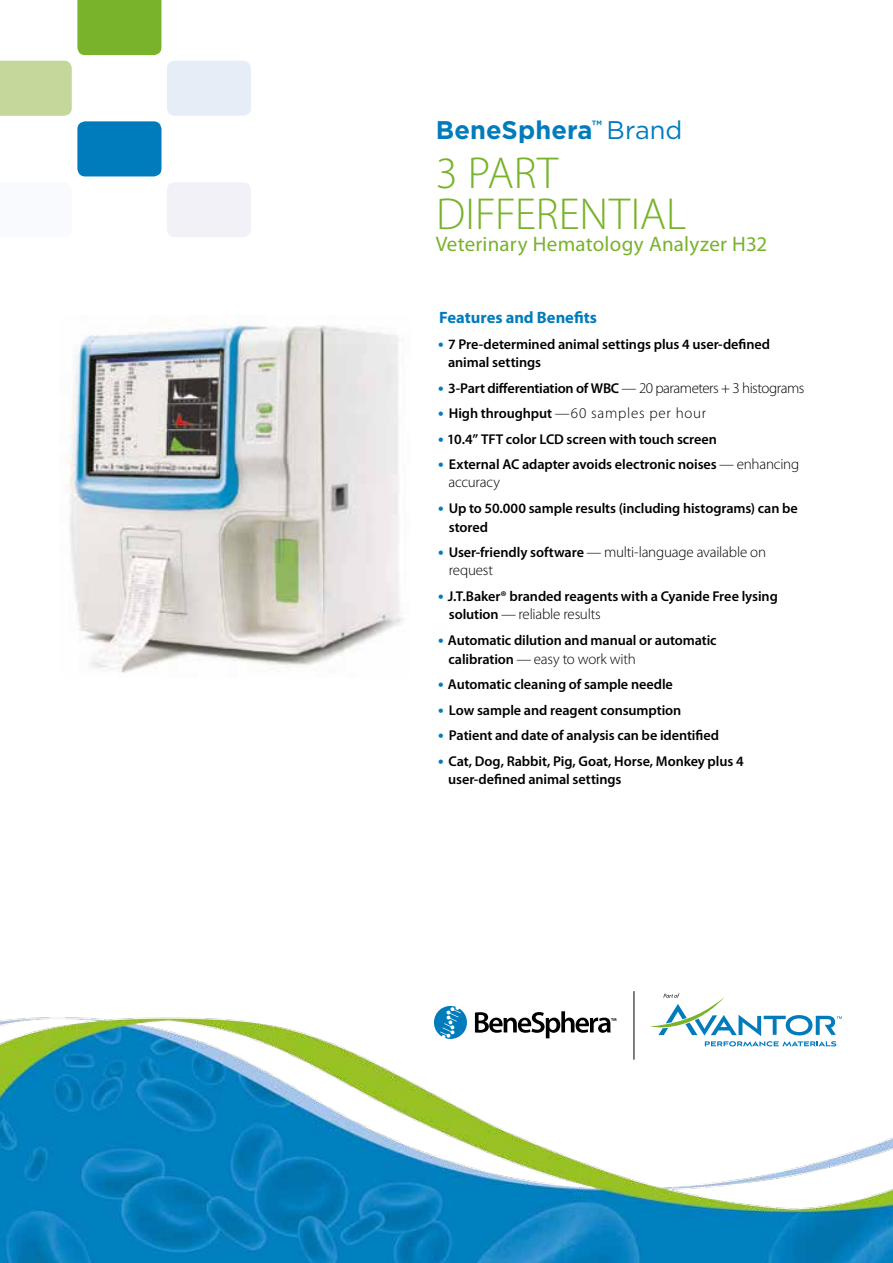
<style>
.page{position:relative;width:893px;height:1263px;background:#fff}
.page>*{position:absolute;margin:0;border:0;box-sizing:border-box;transform-origin:0 0}
.t1{font:300 45px/40.5px "Myriad Pro";color:#78b32b}
.t2{font:700 25.5px "Gotham";letter-spacing:.005em;color:#007cbd}
.t3{font:21px "Myriad Pro";letter-spacing:.01em;color:#78b32b}
.t4{font:700 16.5px "Myriad Pro";color:#007cbd}
.t5{font:300 15px/18px "Myriad Pro";letter-spacing:-.01em;color:#000}
.t6{font:300 15px "Myriad Pro";letter-spacing:.05em;color:#000}
.t7{font:600 14.25px/18.8px "Myriad Pro";letter-spacing:-.005em;color:#000}
.s1{font-weight:400}
.s2{font-weight:700;font-size:16.5px;color:#007cbd}
.s3{font-weight:300;font-size:15px}
.s4{font-weight:600;font-size:14.25px}
</style>
<div class="page">
<img style="left:0;top:996px;width:893px;height:267px">
<hr style="left:633px;top:991px;width:1px;height:69px;background:#000">
<svg style="left:475px;top:1011px;width:141px;height:27px"></svg>
<svg style="left:432px;top:1004px;width:37px;height:37px"></svg>
<svg style="left:650px;top:993px;width:192px;height:53px"></svg>
<div style="left:167px;top:61px;width:84px;height:55px;background:#e6edf7;border-radius:8px"></div>
<div style="left:0;top:61px;width:72px;height:55px;background:#c3d89a"></div>
<div style="left:77px;top:121px;width:84px;height:55px;background:#007cbd;border-radius:8px"></div>
<div style="left:77px;top:0;width:84px;height:55px;background:#78b32b"></div>
<div style="left:167px;top:182px;width:84px;height:55px;background:#f2f1f7;border-radius:8px"></div>
<img style="left:69px;top:315px;width:335px;height:358px">
<h2 class="t2" style="left:436px;top:113px;width:248px">BeneSphera<sup>™</sup> <span class="s1">Brand</span></h2>
<h1 class="t1" style="left:436px;top:154px;width:252px">3 Part<br>Differential</h1>
<h3 class="t3" style="left:436px;top:232px;width:333px">Veterinary Hematology Analyzer H32</h3>
<p class="t4" style="left:439px;top:308px;width:159px">Features and Benefits</p>
<p class="t7" style="left:448px;top:335px;width:324px;text-indent:-10px"><span class="s2">•</span> 7 Pre-determined animal settings plus 4 user-defined animal settings</p>
<p class="t7" style="left:438px;top:379px;width:368px"><span class="s2">•</span> 3-Part differentiation of WBC <span class="s3">— 20 parameters + 3 histograms</span></p>
<p class="t6" style="left:438px;top:405px;width:270px"><span class="s2">•</span> <span class="s4">High throughput</span>—60 samples per hour</p>
<p class="t7" style="left:438px;top:430px;width:280px"><span class="s2">•</span> 10.4” TFT color LCD screen with touch screen</p>
<p class="t7" style="left:438px;top:455px;width:363px"><span class="s2">•</span> External AC adapter avoids electronic noises <span class="s3">— enhancing</span></p>
<p class="t5" style="left:448px;top:473px;width:53px">accuracy</p>
<p class="t7" style="left:449px;top:499px;width:351px;text-indent:-11px"><span class="s2">•</span> Up to 50.000 sample results (including histograms) can be stored</p>
<p class="t5" style="left:449px;top:543px;width:319px;text-indent:-11px"><span class="s2">•</span> <span class="s4">User-friendly software</span> — multi-language available on request</p>
<p class="t7" style="left:438px;top:587px;width:341px"><span class="s2">•</span> J.T.Baker® branded reagents with a Cyanide Free lysing</p>
<p class="t5" style="left:449px;top:605px;width:154px"><span class="s4">solution</span> — reliable results</p>
<p class="t7" style="left:438px;top:631px;width:280px"><span class="s2">•</span> Automatic dilution and manual or automatic</p>
<p class="t5" style="left:449px;top:650px;width:189px"><span class="s4">calibration</span> — easy to work with</p>
<p class="t7" style="left:438px;top:675px;width:236px"><span class="s2">•</span> Automatic cleaning of sample needle</p>
<p class="t7" style="left:438px;top:701px;width:245px"><span class="s2">•</span> Low sample and reagent consumption</p>
<p class="t7" style="left:438px;top:726px;width:282px"><span class="s2">•</span> Patient and date of analysis can be identified</p>
<p class="t7" style="left:448px;top:752px;width:297px;text-indent:-10px"><span class="s2">•</span> Cat, Dog, Rabbit, Pig, Goat, Horse, Monkey plus 4 user-defined animal settings</p>
</div>
